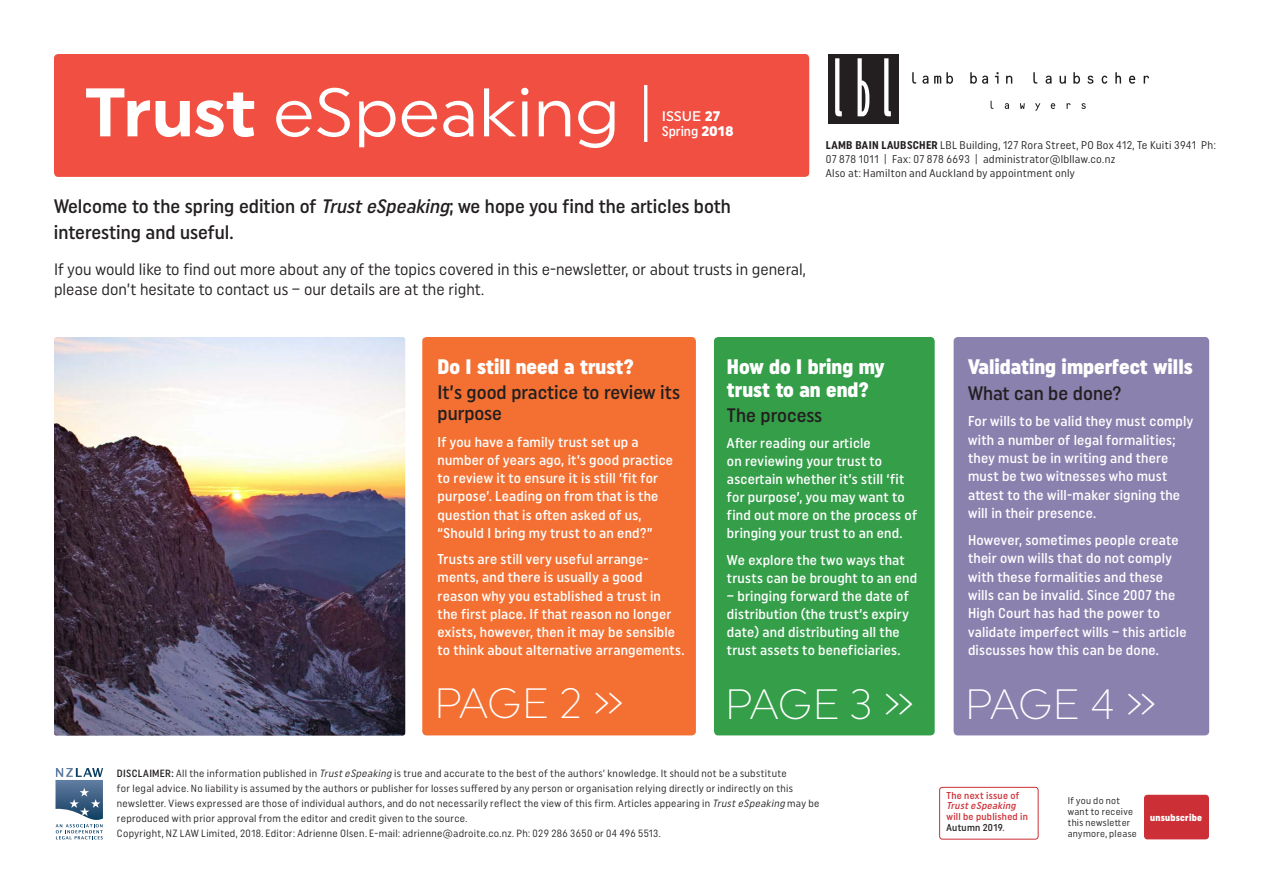
<style>
.page{position:relative;width:1263px;height:893px;background:#fff}
.page>*{position:absolute;margin:0;border:0;box-sizing:border-box;transform-origin:0 0}
.t1{font:68.55px "Uniform";color:#fff}
.t2{font:300 42.3px "Uniform";letter-spacing:-.02em;color:#fff}
.t3{font:900 21px/22.5px "Uniform Condensed";color:#fff}
.t4{font:500 19.5px/25.5px "Uniform Condensed";color:#231f20}
.t5{font:16.5px/19.5px "Uniform Condensed";color:#231f20}
.t6{font:500 14.25px/18.3px "Uniform Condensed";letter-spacing:.015em;color:#fff}
.t7{font:500 13.95px "Uniform Condensed";color:#fff}
.t8{font:500 13.95px "Uniform";color:#fff}
.t9{font:11.25px/14.1px "Uniform Condensed";letter-spacing:.025em;color:#231f20}
.t10{font:10.5px/15px "Uniform Condensed";letter-spacing:.025em;color:#231f20}
.t11{font:500 10.05px/10.9px "Uniform Condensed";letter-spacing:.03em;color:#cd2f36}
.t12{font:italic 500 10.05px "Uniform Condensed";color:#cd2f36}
.t13{font:9.75px/11.1px "Uniform Condensed";letter-spacing:.03em;color:#231f20}
.t14{font:900 9.75px "Uniform Condensed";letter-spacing:.025em;color:#fff}
.s1{font-weight:700}
.s2{font-weight:900}
.s3{font-family:"Uniform";font-weight:900}
.s4{font-style:italic}
.s5{font-weight:500}
.s6{color:#231f20}
</style>
<div class="page">
<div style="left:54px;top:54px;width:755px;height:123px;background:#f04f42;border-radius:4px"></div>
<div style="left:954px;top:337px;width:255px;height:398px;background:#8a81af;border-radius:4px"></div>
<div style="left:714px;top:337px;width:221px;height:398px;background:#349e49;border-radius:4px"></div>
<div style="left:422px;top:337px;width:274px;height:398px;background:#f37032;border-radius:4px"></div>
<div style="left:1144px;top:795px;width:65px;height:44px;background:#cd2f36;border-radius:3px"></div>
<svg style="left:55px;top:768px;width:48px;height:71px"></svg>
<div style="left:939px;top:787px;width:99px;height:52px;border:1px solid #cd2f36;border-radius:3px"></div>
<img style="left:54px;top:337px;width:351px;height:399px">
<hr style="left:644px;top:85px;width:3px;height:57px;background:#fff">
<svg style="left:912px;top:72px;width:237px;height:12px"></svg>
<svg style="left:990px;top:101px;width:96px;height:10px"></svg>
<div style="left:828px;top:54px;width:70px;height:70px;background:#231f20"></div>
<svg style="left:835px;top:58px;width:7px;height:58px"></svg>
<svg style="left:884px;top:58px;width:7px;height:58px"></svg>
<svg style="left:857px;top:58px;width:12px;height:58px"></svg>
<h1 class="t1" style="left:85px;top:71px;width:536px"><span class="s1">Trust</span> eSpeaking</h1>
<p class="t8" style="left:662px;top:108px;width:60px">ISSUE <span class="s2">27</span></p>
<p class="t7" style="left:662px;top:123px;width:73px">Spring <span class="s3">2018</span></p>
<h3 class="t4" style="left:54px;top:193px;width:678px">Welcome to the spring edition of <span class="s4">TrusteSpeaking</span>; we hope you find the articles both interesting and useful.</h3>
<p class="t5" style="left:54px;top:259px;width:753px">If you would like to find out more about any of the topics covered in this e-newsletter, or about trusts in general, please don’t hesitate to contact us – our details are at the right.</p>
<p class="t9" style="left:826px;top:137px;width:391px"><span class="s1">LAMB BAIN LAUBSCHER</span> LBL Building, 127 Rora Street, PO Box 412, Te Kuiti 3941 Ph:<br>07 878 1011 | Fax: 07 878 6693 | administrator@lbllaw.co.nz<br>Also at: Hamilton and Auckland by appointment only</p>
<h3 class="t3" style="left:437px;top:355px;width:198px">Do I still need a trust?</h3>
<h3 class="t4" style="left:437px;top:382px;width:244px;line-height:21.1px">It’s good practice to review its purpose</h3>
<p class="t6" style="left:437px;top:433px;width:237px">If you have a family trust set up a number of years ago, it’s good practice to review it to ensure it is still ‘fit for purpose’. Leading on from that is the question that is often asked of us, “Should I bring my trust to an end?”</p>
<p class="t6" style="left:437px;top:550px;width:249px">Trusts are still very useful arrange&shy;ments, and there is usually a good reason why you established a trust in the first place. If that reason no longer exists, however, then it may be sensible to think about alternative arrangements.</p>
<h3 class="t3" style="left:727px;top:355px;width:159px">How do I bring my trust to an end?</h3>
<h3 class="t4" style="left:727px;top:402px;width:97px">The process</h3>
<p class="t6" style="left:727px;top:434px;width:192px">After reading our article<br>on reviewing your trust to ascertain whether it’s still ‘fit for purpose’, you may want to find out more on the process of bringing your trust to an end.</p>
<p class="t6" style="left:727px;top:551px;width:192px">We explore the two ways that trusts can be brought to an end</p>
<p class="t6" style="left:727px;top:587px;width:183px">– bringing forward the date of distribution (the trust’s expiry date) and distributing all the trust assets to beneficiaries.</p>
<h3 class="t3" style="left:968px;top:355px;width:226px">Validating imperfect wills</h3>
<h3 class="t4" style="left:968px;top:380px;width:155px">What can be done?</h3>
<p class="t6" style="left:968px;top:412px;width:227px">For wills to be valid they must comply with a number of legal formalities; they must be in writing and there must be two witnesses who must attest to the will-maker signing the will in their presence.</p>
<p class="t6" style="left:968px;top:530px;width:220px">However, sometimes people create their own wills that do not comply with these formalities and these wills can be invalid. Since 2007 the High Court has had the power to validate imperfect wills – this article discusses how this can be done.</p>
<h2 class="t2" style="left:434px;top:678px;width:191px">PAGE 2 »</h2>
<h2 class="t2" style="left:725px;top:679px;width:433px">PAGE 3 » PAGE 4 »</h2>
<p class="t10" style="left:117px;top:766px;width:704px"><span class="s5">DISCLAIMER:</span> All the information published in <span class="s4">TrusteSpeaking</span>is true and accurate to the best of the authors’ knowledge. It should not be a substitute<br>for legal advice. No liability is assumed by the authors or publisher for losses suffered by any person or organisation relying directly or indirectly on this newsletter. Views expressed are those of individual authors, and do not necessarily reflect the view of this firm. Articles appearing in <span class="s4">TrusteSpeaking</span> may be reproduced with prior approval from the editor and credit given to the source.<br>Copyright, NZ LAW Limited, 2018. Editor: Adrienne Olsen. E-mail: adrienne@adroite.co.nz. Ph: 029 286 3650 or 04 496 5513.</p>
<p class="t11" style="left:946px;top:789px;width:74px">The next issue of</p>
<p class="t12" style="left:946px;top:800px;width:73px">TrusteSpeaking</p>
<p class="t11" style="left:946px;top:811px;width:83px">will be published in<br><span class="s6">Autumn 2019</span>.</p>
<p class="t14" style="left:1150px;top:811px;width:53px">unsubscribe</p>
<p class="t13" style="left:1068px;top:795px;width:71px">If you do not want to receive this newsletter anymore, please</p>
</div>
